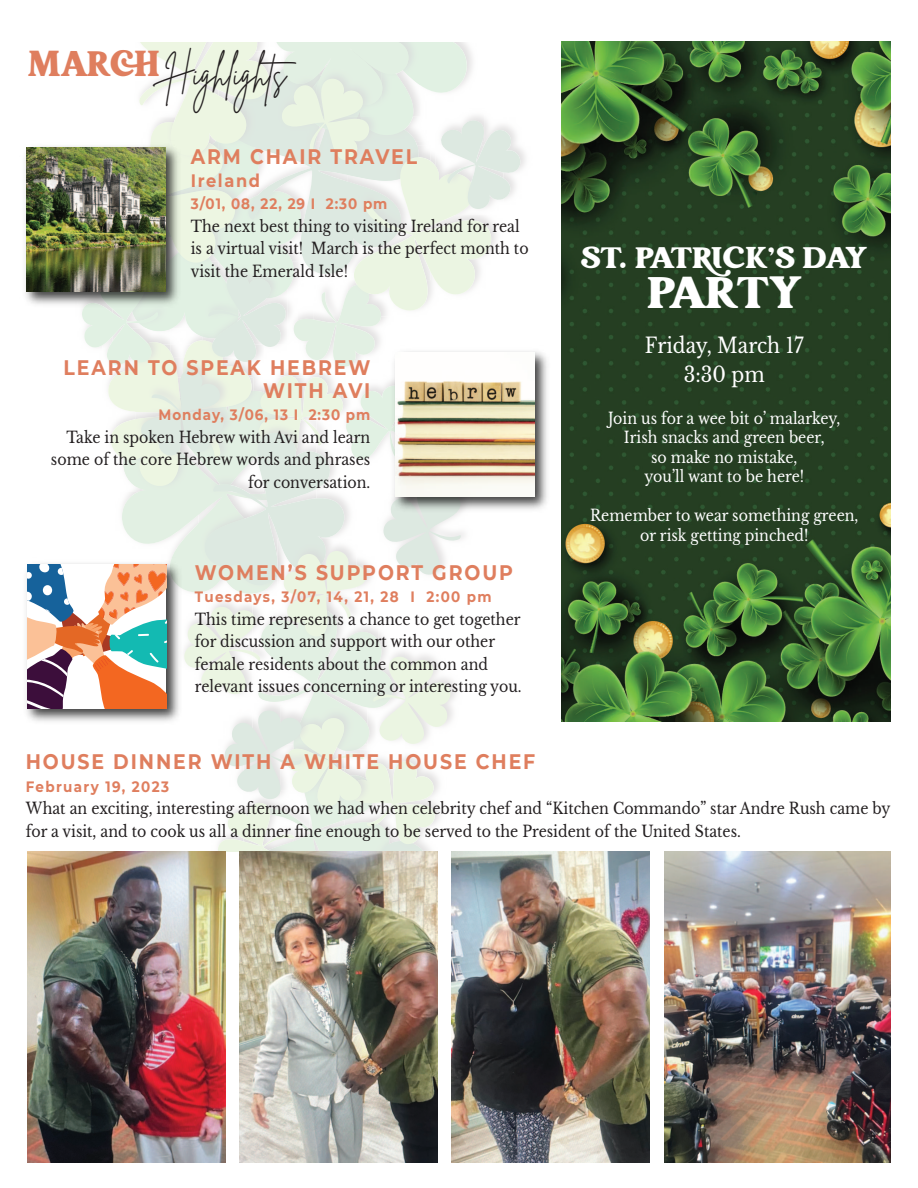
<style>
.page{position:relative;width:918px;height:1188px;background:#fff}
.page>*{position:absolute;margin:0;border:0;box-sizing:border-box;transform-origin:0 0}
.t1{font:45px "Creative Vintage";letter-spacing:-.035em;color:#fff}
.t2{font:36px "Brittany Signature";letter-spacing:-.005em;color:#231f20;scale:.9 1}
.t3{font:30px "Creative Vintage";letter-spacing:-.03em;color:#fff}
.t4{font:700 21px/22.5px "Montserrat";letter-spacing:.1em;color:#df7e5e;text-align:right;scale:.9 1}
.t5{font:21px/28.5px "Libre Baskerville";color:#fff;text-align:center;scale:.9 1}
.t6{font:700 18px "Montserrat";letter-spacing:.1em;color:#df7e5e;scale:.9 1}
.t7{font:15.75px/22.5px "Libre Baskerville";color:#231f20;scale:.9 1}
.t8{font:15.75px/19.5px "Libre Baskerville";color:#fff;text-align:center;scale:.9 1}
.t9{font:700 15px "Montserrat";letter-spacing:.095em;color:#df7e5e;scale:.9 1}
.t10{font:700 15px "Montserrat";letter-spacing:.07em;color:#df7e5e;scale:.9 1}
</style>
<div class="page">
<img style="left:26px;top:573px;width:1px;height:139px">
<svg style="left:27px;top:42px;width:495px;height:809px"></svg>
<img style="left:25px;top:141px;width:160px;height:170px">
<img style="left:27px;top:148px;width:138px;height:144px">
<img style="left:562px;top:42px;width:329px;height:680px">
<img style="left:389px;top:346px;width:158px;height:170px">
<img style="left:396px;top:353px;width:138px;height:144px">
<img style="left:27px;top:851px;width:198px;height:311px">
<img style="left:239px;top:851px;width:198px;height:311px">
<img style="left:452px;top:851px;width:198px;height:311px">
<img style="left:664px;top:851px;width:227px;height:311px">
<h2 class="t2" style="left:27px;top:50px;width:310px"><sup>MARCH</sup>Highlights</h2>
<h3 class="t4" style="left:191px;top:145px;width:253px">ARM CHAIR TRAVEL</h3>
<p class="t6" style="left:191px;top:169px;width:79px">Ireland</p>
<p class="t10" style="left:191px;top:195px;width:220px">3/01, 08, 22, 29 I 2:30 pm</p>
<p class="t7" style="left:191px;top:215px;width:377px">The next best thing to visiting Ireland for real is a virtual visit! March is the perfect month to visit the Emerald Isle!</p>
<h3 class="t4" style="left:64px;top:356px;width:342px">LEARN TO SPEAK HEBREW<br>WITH AVI</h3>
<p class="t10" style="left:159px;top:406px;width:237px">Monday, 3/06, 13 I 2:30 pm</p>
<p class="t7" style="left:51px;top:426px;width:356px;text-align:right">Take in spoken Hebrew with Avi and learn some of the core Hebrew words and phrases for conversation.</p>
<h3 class="t4" style="left:195px;top:561px;width:355px">WOMEN’S SUPPORT GROUP</h3>
<p class="t9" style="left:195px;top:588px;width:331px">Tuesdays, 3/07, 14, 21, 28 I 2:00 pm</p>
<p class="t7" style="left:195px;top:608px;width:365px">This time represents a chance to get together for discussion and support with our other female residents about the common and relevant issues concerning or interesting you.</p>
<h3 class="t3" style="left:581px;top:240px;width:288px">ST. PATRICK’S DAY</h3>
<h1 class="t1" style="left:646px;top:266px;width:158px">PARTY</h1>
<h3 class="t5" style="left:645px;top:332px;width:178px">Friday, March 17<br>3:30 pm</h3>
<p class="t8" style="left:608px;top:408px;width:260px">Join us for a wee bit o’ malarkey,<br>Irish snacks and green beer,<br>so make no mistake,<br>you’ll want to be here!</p>
<p class="t8" style="left:590px;top:506px;width:300px">Remember to wear something green, or risk getting pinched!</p>
<h3 class="t4" style="left:26px;top:750px;width:568px">HOUSE DINNER WITH A WHITE HOUSE CHEF</h3>
<p class="t9" style="left:26px;top:777px;width:161px">February 19, 2023</p>
<p class="t7" style="left:26px;top:797px;width:963px">What an exciting, interesting afternoon we had when celebrity chef and “Kitchen Commando” star Andre Rush came by for a visit, and to cook us all a dinner fine enough to be served to the President of the United States.</p>
</div>
